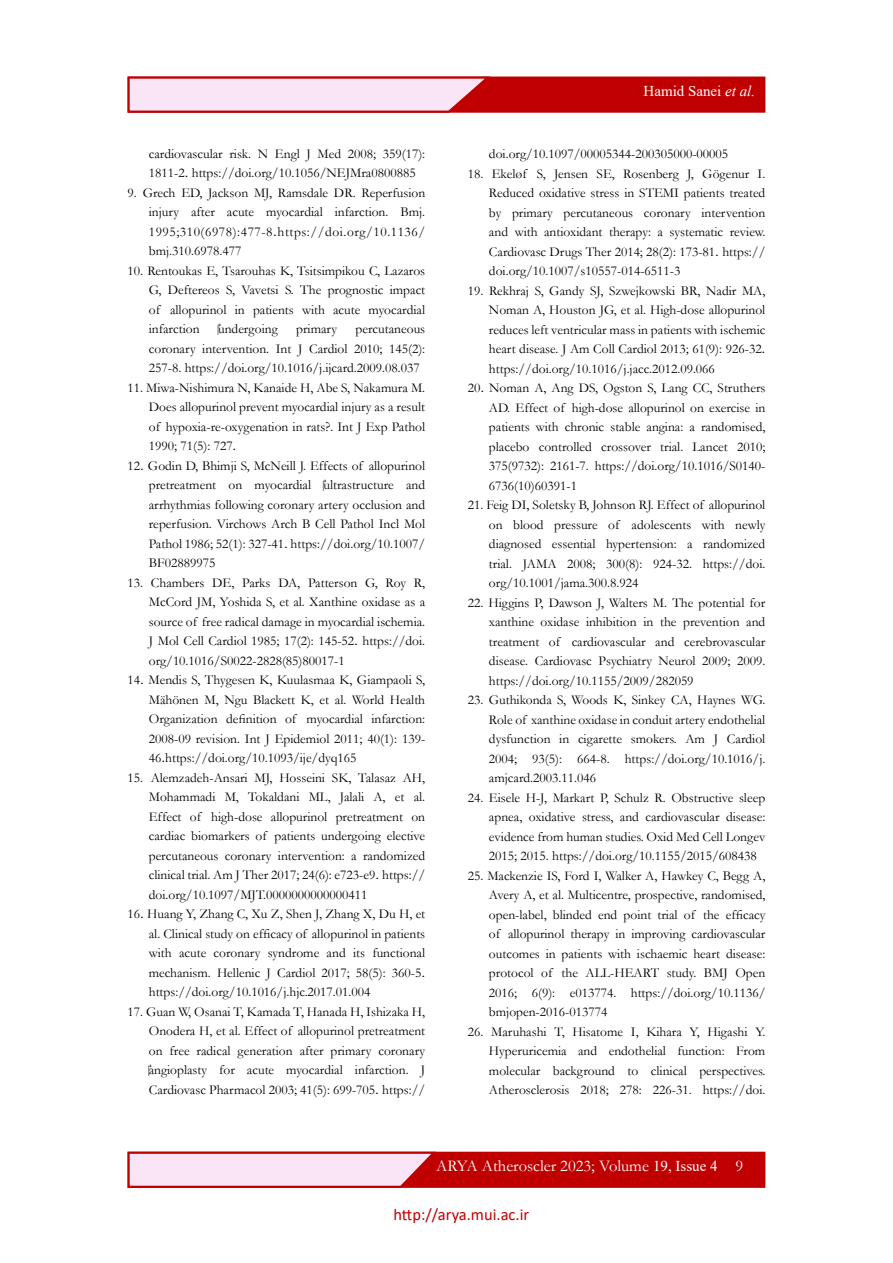
<style>
.page{position:relative;width:893px;height:1263px;background:#fff}
.page>*{position:absolute;margin:0;border:0;box-sizing:border-box;transform-origin:0 0}
.t1{font:16.5px "Garamond";color:#fff}
.t2{font:16.5px "Calibri";color:#c00000}
.t3{font:15px "Times New Roman";color:#fff}
.t4{font:13.5px/19.5px "Garamond";color:#000;text-align:justify}
.s1{font-family:"Arial"}
.s2{font-style:italic}
.s3{font-family:"Times New Roman";font-size:15px}
</style>
<div class="page">
<div style="left:128px;top:1152px;width:637px;height:36px;background:#c00000;border:1px solid #c00000"></div>
<svg style="left:127px;top:1151px;width:312px;height:37px;background:#edb8c6"></svg>
<div style="left:128px;top:77px;width:637px;height:36px;background:#c00000;border:1px solid #c00000"></div>
<svg style="left:127px;top:76px;width:366px;height:37px;background:#eeb9c7"></svg>
<p class="t4" style="left:149px;top:143px;width:278px">cardiovascular risk. N Engl J Med 2008; 359(17):<br>1811-2<span class="s1">.</span> https://doi.org/10.1056/NEJMra0800885</p>
<p class="t4" style="left:149px;top:182px;width:278px;text-indent:-21px">9. Grech ED, Jackson MJ, Ramsdale DR. Reperfusion injury after acute myocardial infarction. Bmj.<br>1995;310(6978):477-8<span class="s1">.</span>https://doi.org/10.1136/ bmj.310.6978.477</p>
<p class="t4" style="left:149px;top:260px;width:278px;text-indent:-21px">10. Rentoukas E, Tsarouhas K, Tsitsimpikou C, Lazaros G, Deftereos S, Vavetsi S. The prognostic impact of allopurinol in patients with acute myocardial infarction</p>
<p class="t4" style="left:218px;top:319px;width:61px">undergoing</p>
<p class="t4" style="left:296px;top:319px;width:42px">primary</p>
<p class="t4" style="left:149px;top:319px;width:278px;text-indent:207px">percutaneous coronary intervention. Int J Cardiol 2010; 145(2):<br>257-8. https://doi.org/10.1016/j.ijcard.2009.08.037</p>
<p class="t4" style="left:149px;top:377px;width:278px;text-indent:-21px">11. Miwa-Nishimura N, Kanaide H, Abe S, Nakamura M.<br>Does allopurinol prevent myocardial injury as a result of hypoxia-re-oxygenation in rats?. Int J Exp Pathol 1990; 71(5): 727<span class="s1">.</span></p>
<p class="t4" style="left:149px;top:455px;width:278px;text-indent:-21px">12<span class="s1">.</span> Godin D, Bhimji S, McNeill J. Effects of allopurinol pretreatment on myocardial ultrastructure and arrhythmias following coronary artery occlusion and reperfusion. Virchows Arch B Cell Pathol Incl Mol Pathol 1986; 52(1): 327-41<span class="s1">.</span> https://doi.org/10.1007/ BF02889975</p>
<p class="t4" style="left:149px;top:572px;width:278px;text-indent:-21px">13. Chambers DE, Parks DA, Patterson G, Roy R, McCord JM, Yoshida S, et al. Xanthine oxidase as a source of free radical damage in myocardial ischemia.<br>J Mol Cell Cardiol 1985; 17(2): 145-52<span class="s1">.</span> https://doi. org/10.1016/S0022-2828(85)80017-1</p>
<p class="t4" style="left:149px;top:670px;width:278px;text-indent:-21px">14<span class="s1">.</span> Mendis S, Thygesen K, Kuulasmaa K, Giampaoli S, Mähönen M, Ngu Blackett K, et al. World Health Organization definition of myocardial infarction:<br>2008-09 revision. Int J Epidemiol 2011; 40(1): 139- 46<span class="s1">.</span>https://doi.org/10.1093/ije/dyq165</p>
<p class="t4" style="left:149px;top:767px;width:278px;text-indent:-21px">15. Alemzadeh-Ansari MJ, Hosseini SK, Talasaz AH, Mohammadi M, Tokaldani ML, Jalali A, et al.<br>Effect of high-dose allopurinol pretreatment on cardiac biomarkers of patients undergoing elective percutaneous coronary intervention: a randomized clinical trial. Am J Ther 2017; 24(6): e723-e9<span class="s1">.</span> https:// doi.org/10.1097/MJT.0000000000000411</p>
<p class="t4" style="left:149px;top:904px;width:278px;text-indent:-21px">16<span class="s1">.</span> Huang Y, Zhang C, Xu Z, Shen J, Zhang X, Du H, et al. Clinical study on efficacy of allopurinol in patients with acute coronary syndrome and its functional mechanism. Hellenic J Cardiol 2017; 58(5): 360-5<span class="s1">. </span>https://doi.org/10.1016/j.hjc.2017.01.004</p>
<p class="t4" style="left:149px;top:1001px;width:278px;text-indent:-21px">17. Guan W, Osanai T, Kamada T, Hanada H, Ishizaka H, Onodera H, et al. Effect of allopurinol pretreatment on free radical generation after primary coronary angioplasty for acute myocardial infarction. J Cardiovasc Pharmacol 2003; 41(5): 699-705<span class="s1">.</span> https://</p>
<p class="t3" style="left:644px;top:80px;width:113px">Hamid Sanei <span class="s2">et al.</span></p>
<p class="t4" style="left:489px;top:144px;width:241px">doi.org/10.1097/00005344-200305000-00005</p>
<p class="t4" style="left:489px;top:164px;width:278px;text-indent:-21px">18. Ekeløf S, Jensen SE, Rosenberg J, Gögenur I.<br>Reduced oxidative stress in STEMI patients treated by primary percutaneous coronary intervention and with antioxidant therapy: a systematic review.<br>Cardiovasc Drugs Ther 2014; 28(2): 173-81<span class="s1">.</span> https:// doi.org/10.1007/s10557-014-6511-3</p>
<p class="t4" style="left:489px;top:280px;width:278px;text-indent:-21px">19. Rekhraj S, Gandy SJ, Szwejkowski BR, Nadir MA, Noman A, Houston JG, et al. High-dose allopurinol reduces left ventricular mass in patients with ischemic heart disease. J Am Coll Cardiol 2013; 61(9): 926-32<span class="s1">. </span>https://doi.org/10.1016/j.jacc.2012.09.066</p>
<p class="t4" style="left:489px;top:378px;width:278px;text-indent:-21px">20<span class="s1">.</span> Noman A, Ang DS, Ogston S, Lang CC, Struthers AD. Effect of high-dose allopurinol on exercise in patients with chronic stable angina: a randomised, placebo controlled crossover trial. Lancet 2010; 375(9732): 2161-7. https://doi.org/10.1016/S0140- 6736(10)60391-1</p>
<p class="t4" style="left:489px;top:495px;width:278px;text-indent:-21px">21. Feig DI, Soletsky B, Johnson RJ. Effect of allopurinol on blood pressure of adolescents with newly diagnosed essential hypertension: a randomized trial. JAMA 2008; 300(8): 924-32. https://doi. org/10.1001/jama.300.8.924</p>
<p class="t4" style="left:489px;top:592px;width:278px;text-indent:-21px">22. Higgins P, Dawson J, Walters M. The potential for xanthine oxidase inhibition in the prevention and treatment of cardiovascular and cerebrovascular disease. Cardiovasc Psychiatry Neurol 2009; 2009. https://doi.org/10.1155/2009/282059</p>
<p class="t4" style="left:489px;top:690px;width:278px;text-indent:-21px">23. Guthikonda S, Woods K, Sinkey CA, Haynes WG.<br>Role of xanthine oxidase in conduit artery endothelial dysfunction in cigarette smokers. Am J Cardiol 2004; 93(5): 664-8. https://doi.org/10.1016/j. amjcard.2003.11.046</p>
<p class="t4" style="left:489px;top:787px;width:278px;text-indent:-21px">24. Eisele H-J, Markart P, Schulz R. Obstructive sleep apnea, oxidative stress, and cardiovascular disease: evidence from human studies. Oxid Med Cell Longev 2015; 2015. https://doi.org/10.1155/2015/608438</p>
<p class="t4" style="left:489px;top:865px;width:278px;text-indent:-21px">25. Mackenzie IS, Ford I, Walker A, Hawkey C, Begg A, Avery A, et al. Multicentre, prospective, randomised, open-label, blinded end point trial of the efficacy of allopurinol therapy in improving cardiovascular outcomes in patients with ischaemic heart disease: protocol of the ALL-HEART study. BMJ Open 2016; 6(9): e013774. https://doi.org/10.1136/ bmjopen-2016-013774</p>
<p class="t4" style="left:489px;top:1021px;width:278px;text-indent:-21px">26. Maruhashi T, Hisatome I, Kihara Y, Higashi Y.<br>Hyperuricemia and endothelial function: From molecular background to clinical perspectives.<br>Atherosclerosis 2018; 278: 226-31. https://doi.</p>
<p class="t1" style="left:436px;top:1155px;width:308px">ARYA Atheroscler 2023; Volume <span class="s3">19, Issue 4</span> 9</p>
<p class="t2" style="left:393px;top:1202px;width:137px">http://arya.mui.ac.ir</p>
</div>
